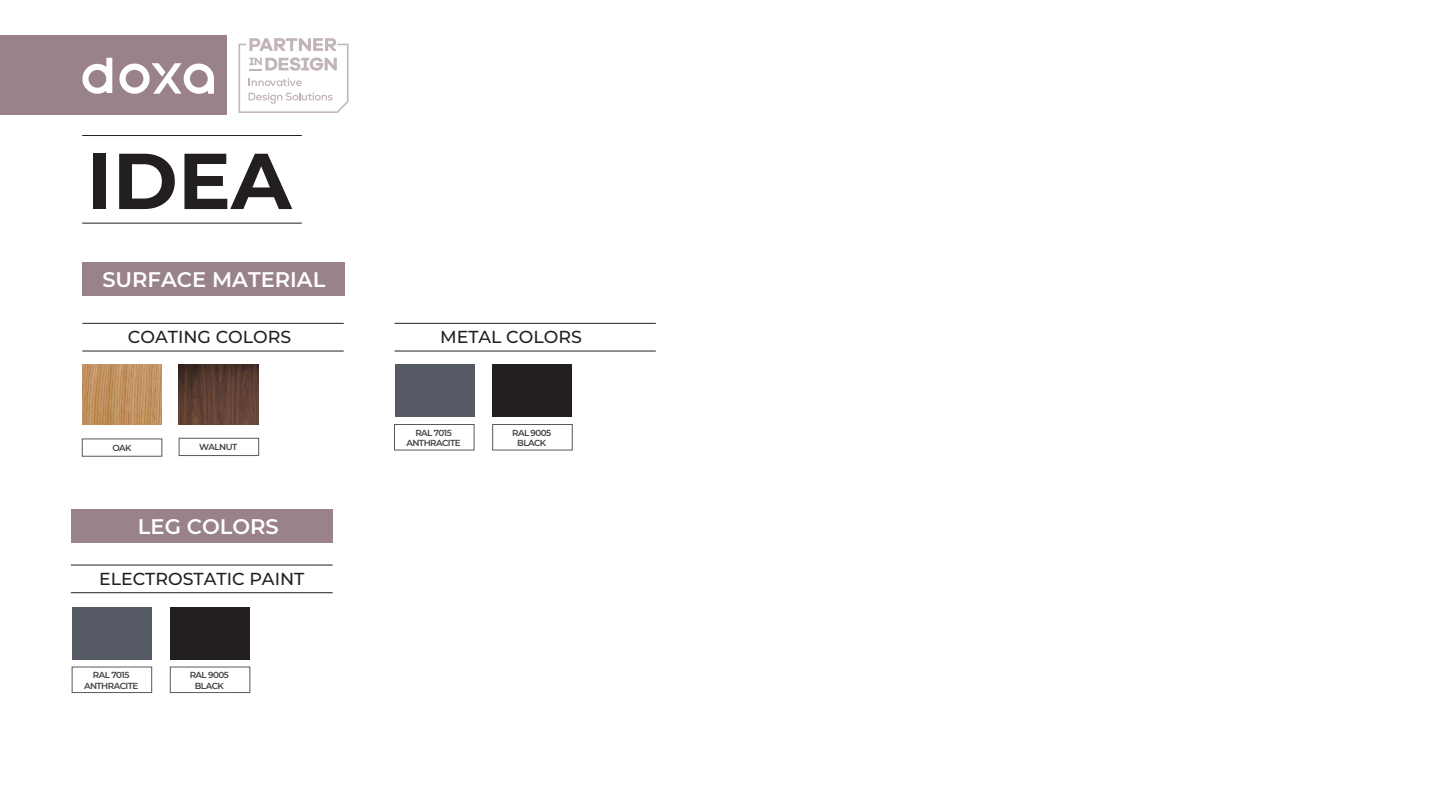
<style>
.page{position:relative;width:1440px;height:810px;background:#fff}
.page>*{position:absolute;margin:0;border:0;box-sizing:border-box;transform-origin:0 0}
.t1{font:700 79.05px "Montserrat";color:#231f20}
.t2{font:600 21.08px "Montserrat";color:#fff}
.t3{font:500 17.4px "Montserrat";color:#231f20}
.t4{font:600 8.77px/10.5px "Montserrat";letter-spacing:-.06em;color:#414042;text-align:center}
</style>
<div class="page">
<div style="left:82px;top:263px;width:263px;height:33px;background:#99828c"></div>
<hr style="left:82px;top:223px;width:220px;height:1px;background:#231f20">
<hr style="left:82px;top:135px;width:220px;height:1px;background:#231f20">
<hr style="left:71px;top:565px;width:262px;height:1px;background:#231f20">
<hr style="left:71px;top:592px;width:262px;height:1px;background:#231f20">
<div style="left:72px;top:667px;width:80px;height:26px;border:1px solid #58595b"></div>
<div style="left:170px;top:667px;width:80px;height:26px;border:1px solid #58595b"></div>
<div style="left:71px;top:509px;width:261px;height:34px;background:#99828c"></div>
<div style="left:72px;top:607px;width:80px;height:52px;background:#555a64"></div>
<div style="left:170px;top:607px;width:80px;height:52px;background:#231f20"></div>
<div style="left:394px;top:424px;width:80px;height:26px;border:1px solid #58595b"></div>
<div style="left:492px;top:424px;width:80px;height:26px;border:1px solid #58595b"></div>
<div style="left:395px;top:365px;width:79px;height:52px;background:#555a64"></div>
<div style="left:493px;top:365px;width:79px;height:52px;background:#231f20"></div>
<svg style="left:239px;top:38px;width:110px;height:75px"></svg>
<div style="left:0;top:35px;width:226px;height:79px;background:#99828c"></div>
<svg style="left:82px;top:58px;width:30px;height:36px"></svg>
<svg style="left:119px;top:63px;width:95px;height:31px"></svg>
<div style="left:179px;top:438px;width:80px;height:18px;border:1px solid #58595b"></div>
<img style="left:82px;top:365px;width:80px;height:59px">
<img style="left:179px;top:365px;width:79px;height:59px">
<hr style="left:82px;top:323px;width:262px;height:1px;background:#231f20">
<hr style="left:82px;top:351px;width:262px;height:1px;background:#231f20">
<hr style="left:395px;top:323px;width:261px;height:1px;background:#231f20">
<hr style="left:395px;top:351px;width:261px;height:1px;background:#231f20">
<h1 class="t1" style="left:87px;top:124px;width:206px">IDEA</h1>
<h2 class="t2" style="left:102px;top:264px;width:224px">SURFACE MATERIAL</h2>
<h3 class="t3" style="left:128px;top:325px;width:165px">COATING COLORS</h3>
<h3 class="t3" style="left:440px;top:325px;width:143px">METAL COLORS</h3>
<p class="t4" style="left:112px;top:442px;width:21px">OAK</p>
<p class="t4" style="left:199px;top:442px;width:40px">WALNUT</p>
<h2 class="t2" style="left:138px;top:512px;width:142px">LEG COLORS</h2>
<h3 class="t3" style="left:99px;top:567px;width:207px">ELECTROSTATIC PAINT</h3>
<p class="t4" style="left:84px;top:670px;width:56px">RAL 7015<br>ANTHRACITE</p>
<p class="t4" style="left:190px;top:670px;width:41px">RAL 9005<br>BLACK</p>
<p class="t4" style="left:406px;top:427px;width:56px">RAL 7015<br>ANTHRACITE</p>
<p class="t4" style="left:512px;top:427px;width:41px">RAL 9005<br>BLACK</p>
</div>
